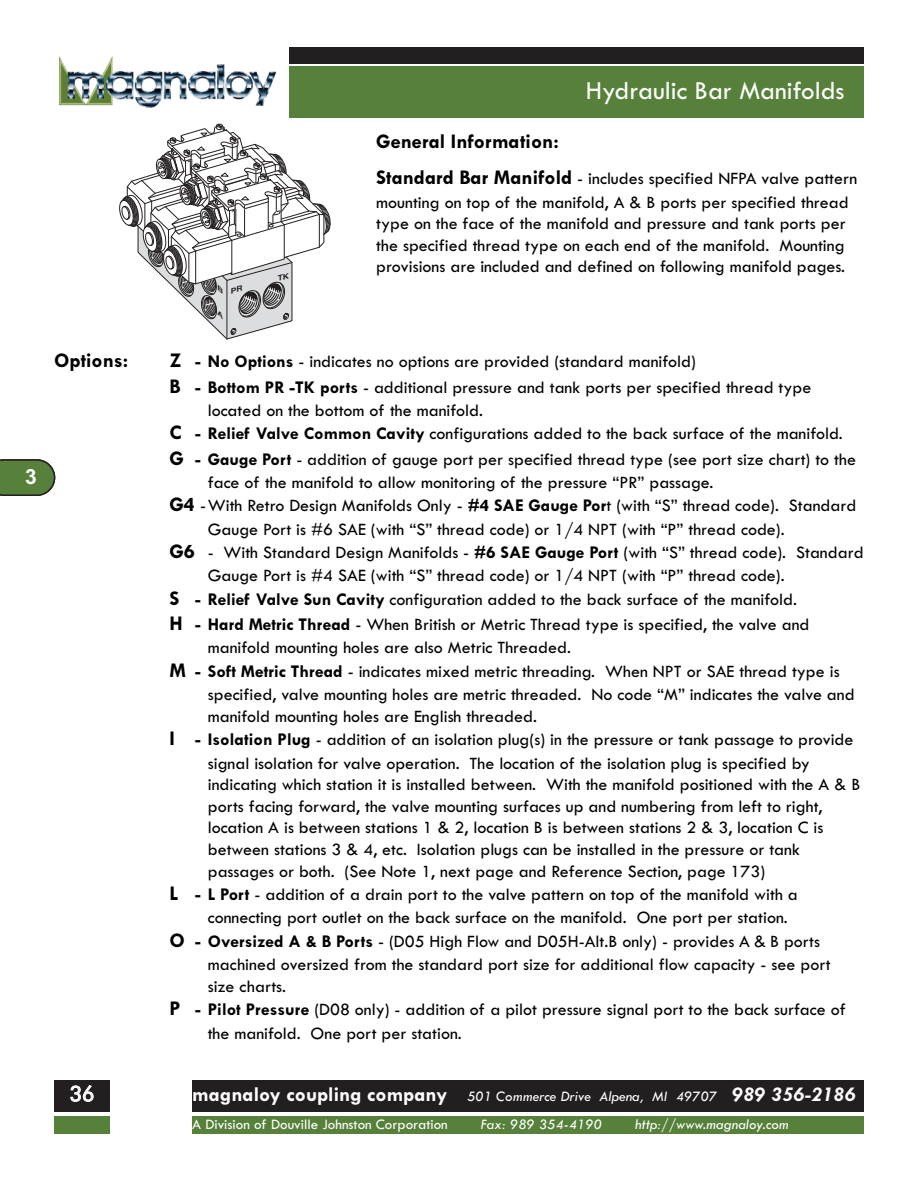
<style>
.page{position:relative;width:918px;height:1188px;background:#fff}
.page>*{position:absolute;margin:0;border:0;box-sizing:border-box;transform-origin:0 0}
.t1{font:27px "Tw Cen";color:#fff}
.t2{font:700 21px "Tw Cen";color:#000}
.t3{font:21px "Futura BT";color:#fff}
.t4{font:700 21px "Arial";color:#fff}
.t5{font:18px/21.9px "Tw Cen";color:#000}
.t6{font:15px/28px "Tw Cen";color:#fff}
.t7{font:italic 15px "Tw Cen";color:#fff}
.s1{font-weight:700;font-size:21px}
.s2{font-weight:700}
.s3{font-style:italic}
.s4{font-weight:700;font-style:italic;font-size:21px}
</style>
<div class="page">
<div style="left:290px;top:47px;width:574px;height:17px;background:#231f20"></div>
<div style="left:290px;top:67px;width:574px;height:51px;background:#57813a"></div>
<div style="left:54px;top:1117px;width:55px;height:17px;background:#57813a"></div>
<div style="left:192px;top:1080px;width:672px;height:32px;background:#231f20"></div>
<div style="left:192px;top:1117px;width:672px;height:17px;background:#57813a"></div>
<div style="left:54px;top:1080px;width:55px;height:32px;background:#231f20"></div>
<img style="left:59px;top:56px;width:218px;height:52px">
<svg style="left:0;top:459px;width:55px;height:37px;background:#5c7f44"></svg>
<svg style="left:119px;top:124px;width:212px;height:216px"></svg>
<p class="t2" style="left:376px;top:128px;width:184px">General Information:</p>
<h1 class="t1" style="left:586px;top:74px;width:260px">Hydraulic Bar Manifolds</h1>
<p class="t5" style="left:376px;top:167px;width:483px"><span class="s1">Standard Bar Manifold</span> - includes specified NFPA valve pattern mounting on top of the manifold, A &amp; B ports per specified thread type on the face of the manifold and pressure and tank ports per the specified thread type on each end of the manifold. Mounting provisions are included and defined on following manifold pages.</p>
<p class="t4" style="left:25px;top:464px;width:13px">3</p>
<p class="t2" style="left:54px;top:348px;width:76px">Options:</p>
<p class="t5" style="left:170px;top:349px;width:643px;line-height:25.2px"><span class="s1">Z</span> <span class="s2">- No Options</span> - indicates no options are provided (standard manifold)<br><span class="s1">B</span> <span class="s2">- Bottom PR -TK ports</span> - additional pressure and tank ports per specified thread type</p>
<p class="t5" style="left:170px;top:397px;width:688px;line-height:24.5px;text-indent:38px">located on the bottom of the manifold.<br><span class="s1">C</span> <span class="s2">- Relief Valve Common Cavity</span> configurations added to the back surface of the manifold.<br><span class="s1">G</span> <span class="s2">- Gauge Port</span> - addition of gauge port per specified thread type (see port size chart) to the</p>
<p class="t5" style="left:208px;top:471px;width:507px">face of the manifold to allow monitoring of the pressure “PR” passage.</p>
<p class="t5" style="left:170px;top:494px;width:688px"><span class="s1">G4</span> -With Retro Design Manifolds Only - <span class="s2">#4 SAE Gauge Por</span>t (with “S” thread code). Standard</p>
<p class="t5" style="left:208px;top:517px;width:579px">Gauge Port is #6 SAE (with “S” thread code) or 1/4 NPT (with “P” thread code).</p>
<p class="t5" style="left:170px;top:541px;width:696px"><span class="s1">G6</span> - With Standard Design Manifolds - <span class="s2">#6 SAE Gauge Port</span> (with “S” thread code). Standard</p>
<p class="t5" style="left:208px;top:564px;width:579px">Gauge Port is #4 SAE (with “S” thread code) or 1/4 NPT (with “P” thread code).</p>
<p class="t5" style="left:170px;top:588px;width:629px"><span class="s1">S</span> <span class="s2">- Relief Valve Sun Cavity</span> configuration added to the back surface of the manifold.</p>
<p class="t5" style="left:170px;top:613px;width:641px"><span class="s1">H</span> <span class="s2">- Hard Metric Thread</span> - When British or Metric Thread type is specified, the valve and</p>
<p class="t5" style="left:208px;top:636px;width:365px">manifold mounting holes are also Metric Threaded.</p>
<p class="t5" style="left:170px;top:660px;width:672px"><span class="s1">M</span> <span class="s2">- Soft Metric Thread</span> - indicates mixed metric threading. When NPT or SAE thread type is</p>
<p class="t5" style="left:208px;top:683px;width:648px">specified, valve mounting holes are metric threaded. No code “M” indicates the valve and</p>
<p class="t5" style="left:208px;top:705px;width:331px">manifold mounting holes are English threaded.</p>
<p class="t5" style="left:208px;top:728px;width:654px;text-indent:-38px"><span class="s1">I</span> <span class="s2">- Isolation Plug</span> - addition of an isolation plug(s) in the pressure or tank passage to provide signal isolation for valve operation. The location of the isolation plug is specified by indicating which station it is installed between. With the manifold positioned with the A &amp; B ports facing forward, the valve mounting surfaces up and numbering from left to right, location A is between stations 1 &amp; 2, location B is between stations 2 &amp; 3, location C is between stations 3 &amp; 4, etc. Isolation plugs can be installed in the pressure or tank passages or both. (See Note 1, next page and Reference Section, page 173)</p>
<p class="t5" style="left:170px;top:883px;width:630px"><span class="s1">L</span> <span class="s2">- L Port</span> - addition of a drain port to the valve pattern on top of the manifold with a</p>
<p class="t5" style="left:208px;top:906px;width:582px">connecting port outlet on the back surface on the manifold. One port per station.</p>
<p class="t5" style="left:170px;top:930px;width:652px"><span class="s1">O</span> <span class="s2">- Oversized A &amp; B Ports</span> - (D05 High Flow and D05H-Alt.B only) - provides A &amp; B ports</p>
<p class="t5" style="left:208px;top:953px;width:624px">machined oversized from the standard port size for additional flow capacity - see port</p>
<p class="t5" style="left:208px;top:975px;width:80px">size charts.</p>
<p class="t5" style="left:208px;top:998px;width:640px;line-height:23.1px;text-indent:-38px"><span class="s1">P</span> <span class="s2">- Pilot Pressure</span> (D08 only) - addition of a pilot pressure signal port to the back surface of the manifold. One port per station.</p>
<p class="t3" style="left:70px;top:1082px;width:26px">36</p>
<p class="t3" style="left:66px;top:1082px;width:26px">33</p>
<p class="t6" style="left:192px;top:1082px;width:665px"><span class="s1">magnaloy coupling company</span> <span class="s3">501 Commerce Drive Alpena, MI 49707</span> <span class="s4">989 356-2186<br></span>A Division of Douville Johnston Corporation</p>
<p class="t7" style="left:481px;top:1115px;width:123px">Fax: 989 354-4190</p>
<p class="t7" style="left:635px;top:1115px;width:155px">http://www.magnaloy.com</p>
</div>
